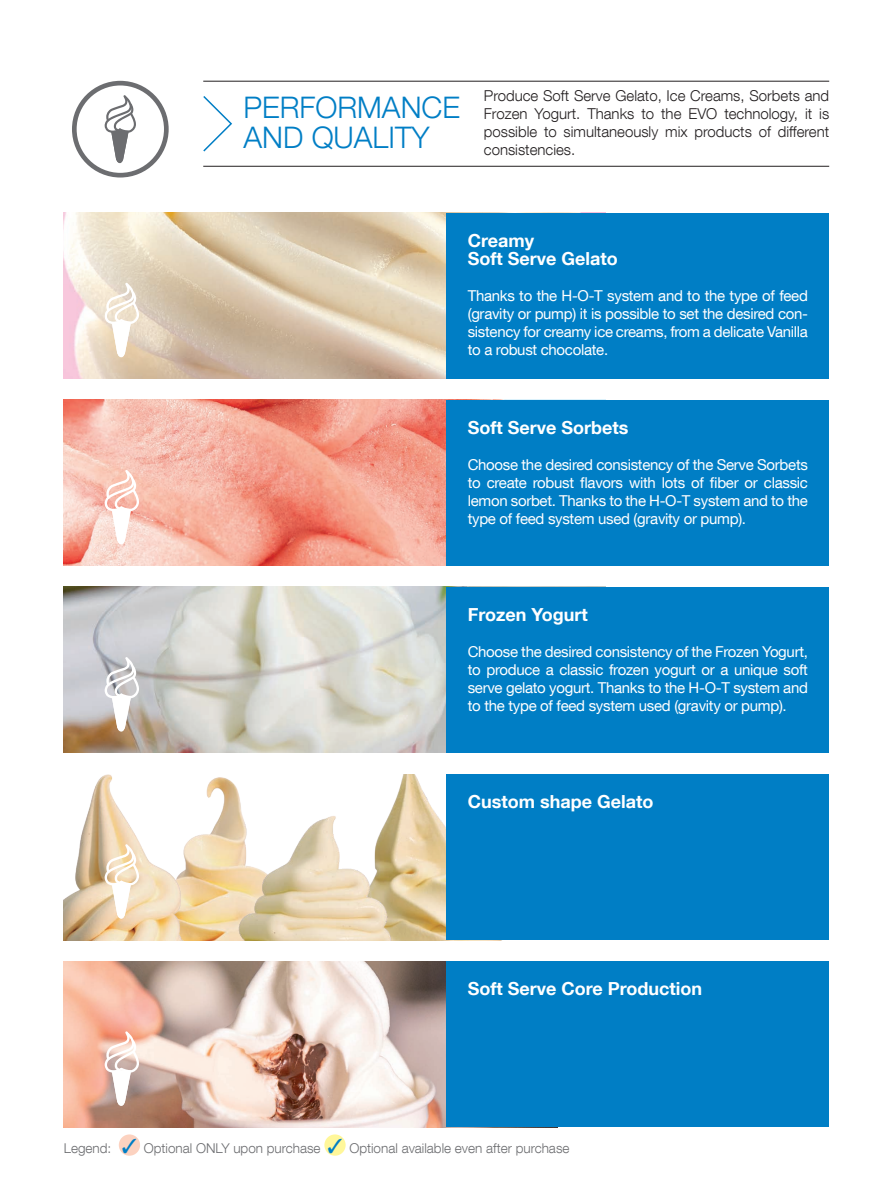
<style>
.page{position:relative;width:893px;height:1191px;background:#fff}
.page>*{position:absolute;margin:0;border:0;box-sizing:border-box;transform-origin:0 0}
.t1{font:300 29.7px/30px "Helvetica Neue LT Com";color:#007ec5}
.t2{font:700 18px/18px "Helvetica Neue LT Com";color:#fff}
.t3{font:15px/18px "Helvetica Neue LT Com";letter-spacing:-.02em;color:#fff;text-align:justify}
.t4{font:300 15px/18px "Helvetica Neue LT Com";color:#231f20;text-align:justify}
.t5{font:300 13.5px "Helvetica Neue LT Com";color:#6c6d70}
.s1{color:#007ec5}
</style>
<div class="page">
<svg style="left:72px;top:81px;width:97px;height:96px"></svg>
<hr style="left:203px;top:166px;width:626px;height:1px;background:#231f20">
<hr style="left:203px;top:81px;width:626px;height:1px;background:#231f20">
<svg style="left:203px;top:96px;width:29px;height:56px"></svg>
<div style="left:119px;top:1134px;width:21px;height:21px;background:#fcd2c0;border-radius:50%"></div>
<div style="left:324px;top:1134px;width:22px;height:21px;background:#fff79a;border-radius:50%"></div>
<img style="left:64px;top:961px;width:382px;height:166px">
<img style="left:400px;top:774px;width:46px;height:166px">
<img style="left:206px;top:777px;width:26px;height:163px">
<img style="left:226px;top:782px;width:174px;height:158px">
<img style="left:64px;top:774px;width:142px;height:166px">
<svg style="left:105px;top:844px;width:34px;height:74px"></svg>
<img style="left:64px;top:213px;width:382px;height:165px">
<svg style="left:105px;top:283px;width:34px;height:74px"></svg>
<div style="left:446px;top:213px;width:383px;height:165px;background:#007ec5"></div>
<img style="left:64px;top:400px;width:382px;height:166px">
<div style="left:446px;top:400px;width:383px;height:166px;background:#007ec5"></div>
<svg style="left:105px;top:470px;width:34px;height:74px"></svg>
<img style="left:64px;top:587px;width:382px;height:166px">
<div style="left:446px;top:587px;width:383px;height:166px;background:#007ec5"></div>
<div style="left:446px;top:961px;width:383px;height:166px;background:#007ec5"></div>
<div style="left:446px;top:774px;width:383px;height:166px;background:#007ec5"></div>
<svg style="left:105px;top:657px;width:34px;height:74px"></svg>
<svg style="left:105px;top:1031px;width:34px;height:75px"></svg>
<h1 class="t1" style="left:244px;top:92px;width:218px">PERFORMANCE<br>AND QUALITY</h1>
<p class="t4" style="left:484px;top:87px;width:347px">Produce Soft Serve Gelato, Ice Creams, Sorbets and Frozen Yogurt. Thanks to the EVO technology, it is possible to simultaneously mix products of different consistencies.</p>
<p class="t2" style="left:468px;top:231px;width:152px">Creamy<br>Soft Serve Gelato</p>
<p class="t3" style="left:468px;top:286px;width:342px">Thanks to the H-O-T system and to the type of feed (gravity or pump) it is possible to set the desired con&shy;sistency for creamy ice creams, from a delicate Vanilla to a robust chocolate.</p>
<p class="t2" style="left:468px;top:418px;width:162px">Soft Serve Sorbets</p>
<p class="t3" style="left:468px;top:455px;width:342px">Choose the desired consistency of the Serve Sorbets to create robust flavors with lots of fiber or classic lemon sorbet. Thanks to the H-O-T system and to the type of feed system used (gravity or pump).</p>
<p class="t2" style="left:468px;top:605px;width:122px">Frozen Yogurt</p>
<p class="t3" style="left:468px;top:642px;width:342px">Choose the desired consistency of the Frozen Yogurt, to produce a classic frozen yogurt or a unique soft serve gelato yogurt. Thanks to the H-O-T system and to the type of feed system used (gravity or pump).</p>
<p class="t2" style="left:468px;top:792px;width:187px">Custom shape Gelato</p>
<p class="t2" style="left:468px;top:979px;width:236px">Soft Serve Core Production</p>
<p class="t5" style="left:64px;top:1139px;width:507px">Legend: <span class="s1">✓</span> Optional ONLY upon purchase <span class="s1">✓</span> Optional available even after purchase</p>
</div>
